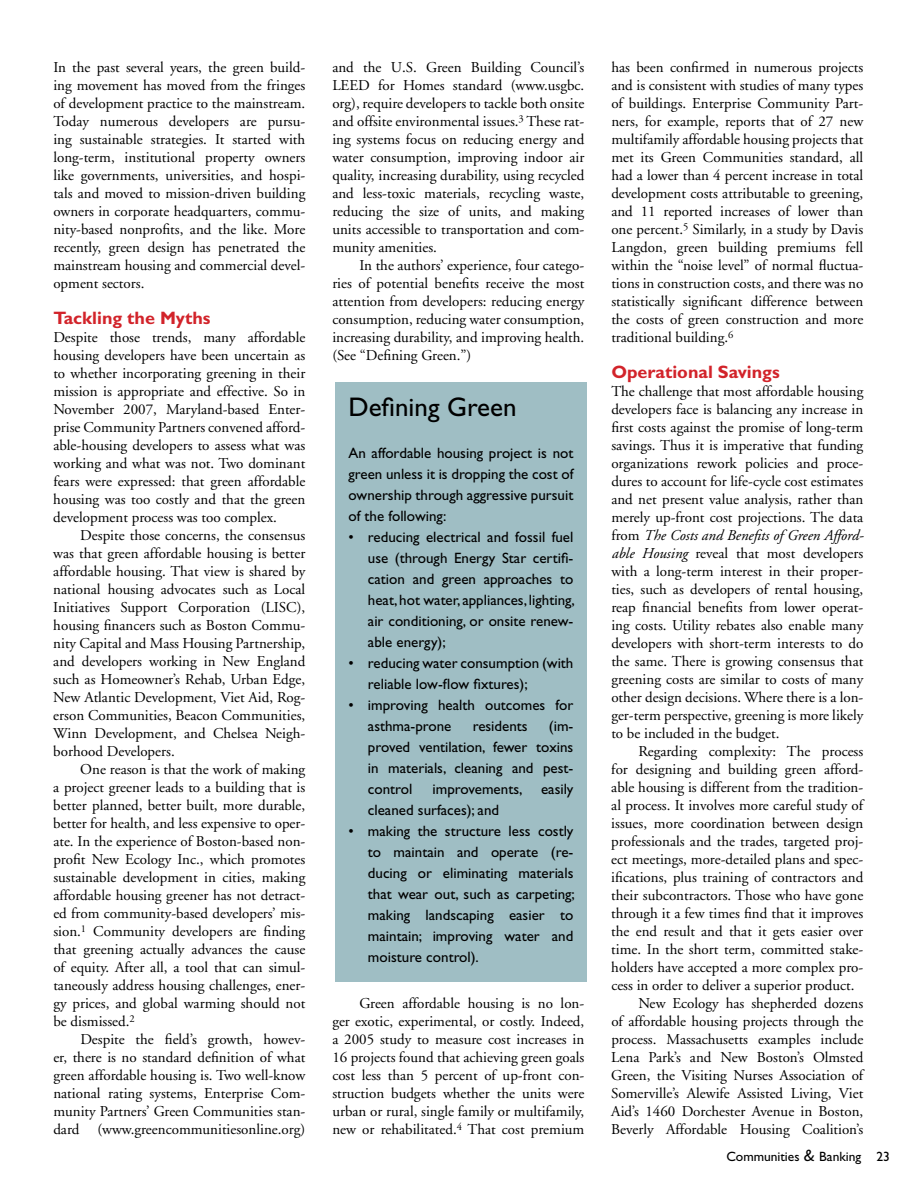
<style>
.page{position:relative;width:918px;height:1188px;background:#fff}
.page>*{position:absolute;margin:0;border:0;box-sizing:border-box;transform-origin:0 0}
.t1{font:27px "Gill Sans";color:#000}
.t2{font:700 18px "Gill Sans";color:#d2232a}
.t3{font:15px/18px "Adobe Garamond";color:#000;text-align:justify}
.t4{font:15px/21px "Gill Sans";color:#000;text-align:justify}
.t5{font:13.5px "Gill Sans";color:#000}
.s1{font-style:italic}
.s2{font-style:italic;font-size:16.5px}
</style>
<div class="page">
<div style="left:335px;top:382px;width:252px;height:600px;background:#9fbec4"></div>
<p class="t3" style="left:53px;top:59px;width:254px">In the past several years, the green build&shy;ing movement has moved from the fringes of development practice to the mainstream.<br>Today numerous developers are pursu&shy;ing sustainable strategies. It started with long-term, institutional property owners like governments, universities, and hospi&shy;tals and moved to mission-driven building owners in corporate headquarters, commu&shy;nity-based nonprofits, and the like. More recently, green design has penetrated the mainstream housing and commercial devel&shy;opment sectors.</p>
<p class="t2" style="left:53px;top:307px;width:159px">Tackling the Myths</p>
<p class="t3" style="left:53px;top:329px;width:254px">Despite those trends, many affordable housing developers have been uncertain as to whether incorporating greening in their mission is appropriate and effective. So in November 2007, Maryland-based Enter&shy;prise Community Partners convened afford&shy;able-housing developers to assess what was working and what was not. Two dominant fears were expressed: that green affordable housing was too costly and that the green development process was too complex.</p>
<p class="t3" style="left:53px;top:527px;width:254px;text-indent:27px">Despite those concerns, the consensus was that green affordable housing is better affordable housing. That view is shared by national housing advocates such as Local Initiatives Support Corporation (LISC), housing financers such as Boston Commu&shy;nity Capital and Mass Housing Partnership, and developers working in New England such as Homeowner’s Rehab, Urban Edge, New Atlantic Development, Viet Aid, Rog&shy;erson Communities, Beacon Communities, Winn Development, and Chelsea Neigh&shy;borhood Developers.</p>
<p class="t3" style="left:53px;top:761px;width:254px;text-indent:27px">One reason is that the work of making a project greener leads to a building that is better planned, better built, more durable, better for health, and less expensive to oper&shy;ate. In the experience of Boston-based non&shy;profit New Ecology Inc., which promotes sustainable development in cities, making affordable housing greener has not detract&shy;ed from community-based developers’ mis&shy;sion.<sup>1</sup> Community developers are finding that greening actually advances the cause of equity. After all, a tool that can simul&shy;taneously address housing challenges, ener&shy;gy prices, and global warming should not be dismissed.<sup>2</sup></p>
<p class="t3" style="left:53px;top:1031px;width:254px;text-indent:27px">Despite the field’s growth, howev&shy;er, there is no standard definition of what green affordable housing is. Two well-know national rating systems, Enterprise Com&shy;munity Partners’ Green Communities stan&shy;dard (www.greencommunitiesonline.org)</p>
<p class="t3" style="left:332px;top:59px;width:254px">and the U.S. Green Building Council’s LEED for Homes standard (www.usgbc. org), require developers to tackle both onsite and offsite environmental issues.<sup>3</sup> These rat&shy;ing systems focus on reducing energy and water consumption, improving indoor air quality, increasing durability, using recycled and less-toxic materials, recycling waste, reducing the size of units, and making units accessible to transportation and com&shy;munity amenities.</p>
<p class="t3" style="left:332px;top:257px;width:254px;text-indent:27px">In the authors’ experience, four catego&shy;ries of potential benefits receive the most attention from developers: reducing energy consumption, reducing water consumption, increasing durability, and improving health. (See “Defining Green.”)</p>
<h1 class="t1" style="left:348px;top:391px;width:170px">Defining Green</h1>
<p class="t4" style="left:348px;top:443px;width:227px">An affordable housing project is not green unless it is dropping the cost of ownership through aggressive pursuit of the following:</p>
<p class="t4" style="left:368px;top:527px;width:208px;text-indent:-20px">• reducing electrical and fossil fuel use (through Energy Star certifi&shy;cation and green approaches to heat, hot water, appliances, lighting, air conditioning, or onsite renew&shy;able energy);</p>
<p class="t4" style="left:368px;top:653px;width:207px;text-indent:-19px">• reducing water consumption (with reliable low-flow fixtures);</p>
<p class="t4" style="left:368px;top:695px;width:207px;text-indent:-20px">• improving health outcomes for asthma-prone</p>
<p class="t4" style="left:368px;top:716px;width:207px;text-indent:181px">(im&shy;proved ventilation, fewer toxins in materials, cleaning and pest&shy;control</p>
<p class="t4" style="left:473px;top:716px;width:56px">residents</p>
<p class="t4" style="left:368px;top:779px;width:207px;text-indent:65px">improvements, easily cleaned surfaces); and</p>
<p class="t4" style="left:368px;top:821px;width:209px;text-indent:-19px">• making the structure less costly to maintain and operate (re&shy;ducing or eliminating materials that wear out, such as carpeting; making landscaping easier to maintain; improving water and moisture control).</p>
<p class="t3" style="left:332px;top:995px;width:254px;text-indent:27px">Green affordable housing is no lon&shy;ger exotic, experimental, or costly. Indeed, a 2005 study to measure cost increases in 16 projects found that achieving green goals cost less than 5 percent of up-front con&shy;struction budgets whether the units were urban or rural, single family or multifamily, new or rehabilitated.<sup>4</sup> That cost premium</p>
<p class="t3" style="left:611px;top:59px;width:254px">has been confirmed in numerous projects and is consistent with studies of many types of buildings. Enterprise Community Part&shy;ners, for example, reports that of 27 new multifamily affordable housing projects that met its Green Communities standard, all had a lower than 4 percent increase in total development costs attributable to greening, and 11 reported increases of lower than one percent.<sup>5</sup> Similarly, in a study by Davis Langdon, green building premiums fell within the “noise level” of normal fluctua&shy;tions in construction costs, and there was no statistically significant difference between the costs of green construction and more traditional building.<sup>6</sup></p>
<p class="t2" style="left:611px;top:361px;width:170px">Operational Savings</p>
<p class="t3" style="left:611px;top:383px;width:254px">The challenge that most affordable housing developers face is balancing any increase in first costs against the promise of long-term savings. Thus it is imperative that funding organizations rework policies and proce&shy;dures to account for life-cycle cost estimates and net present value analysis, rather than merely up-front cost projections. The data from <span class="s1">The Costs and Benefits of Green Afford&shy;able Housing</span> reveal that most developers with a long-term interest in their proper&shy;ties, such as developers of rental housing, reap financial benefits from lower operat&shy;ing costs. Utility rebates also enable many developers with short-term interests to do the same. There is growing consensus that greening costs are similar to costs of many other design decisions. Where there is a lon&shy;ger-term perspective, greening is more likely to be included in the budget.</p>
<p class="t3" style="left:638px;top:743px;width:226px">Regarding complexity: The process</p>
<p class="t3" style="left:611px;top:761px;width:253px">for designing and building green afford-</p>
<p class="t3" style="left:611px;top:779px;width:253px">able housing is different from the tradition-</p>
<p class="t3" style="left:611px;top:797px;width:253px">al process. It involves more careful study of</p>
<p class="t3" style="left:611px;top:815px;width:254px">issues, more coordination between design</p>
<p class="t3" style="left:611px;top:833px;width:253px">professionals and the trades, targeted proj-</p>
<p class="t3" style="left:611px;top:851px;width:254px">ect meetings, more-detailed plans and spec-</p>
<p class="t3" style="left:611px;top:869px;width:253px">ifications, plus training of contractors and</p>
<p class="t3" style="left:611px;top:887px;width:253px">their subcontractors. Those who have gone</p>
<p class="t3" style="left:611px;top:905px;width:254px">through it a few times find that it improves</p>
<p class="t3" style="left:611px;top:923px;width:253px">the end result and that it gets easier over</p>
<p class="t3" style="left:611px;top:941px;width:253px">time. In the short term, committed stake-</p>
<p class="t3" style="left:611px;top:959px;width:254px">holders have accepted a more complex pro-</p>
<p class="t3" style="left:611px;top:977px;width:245px">cess in order to deliver a superior product.</p>
<p class="t3" style="left:638px;top:995px;width:226px">New Ecology has shepherded dozens</p>
<p class="t3" style="left:611px;top:1013px;width:254px">of affordable housing projects through the</p>
<p class="t3" style="left:611px;top:1031px;width:253px">process. Massachusetts examples include</p>
<p class="t3" style="left:611px;top:1049px;width:254px">Lena Park’s and New Boston’s Olmsted</p>
<p class="t3" style="left:611px;top:1067px;width:253px">Green, the Visiting Nurses Association of</p>
<p class="t3" style="left:611px;top:1085px;width:253px">Somerville’s Alewife Assisted Living, Viet</p>
<p class="t3" style="left:611px;top:1103px;width:253px">Aid’s 1460 Dorchester Avenue in Boston,</p>
<p class="t3" style="left:611px;top:1121px;width:254px">Beverly Affordable Housing Coalition’s</p>
<p class="t5" style="left:726px;top:1149px;width:165px">Communities <span class="s2">&amp;</span> Banking 23</p>
</div>
